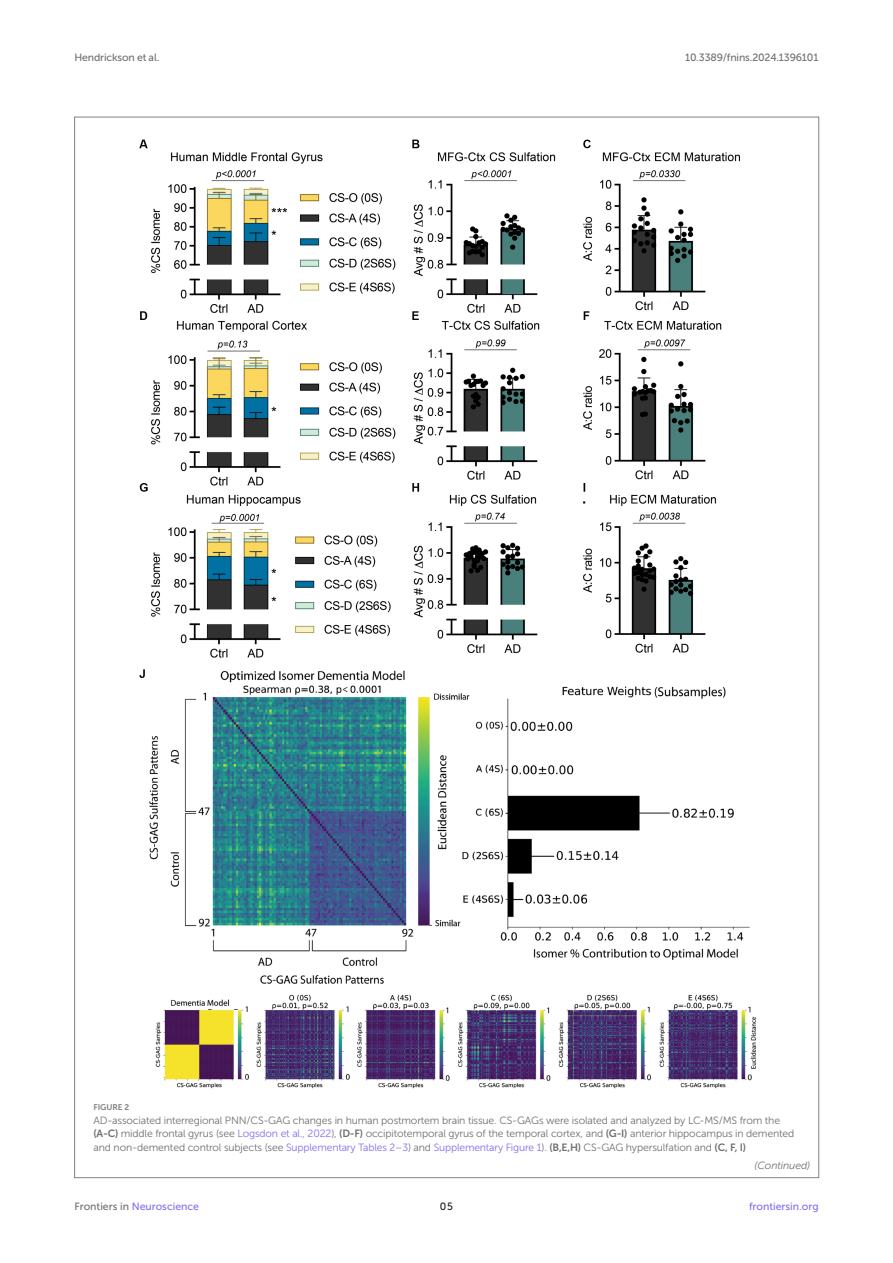
<style>
.page{position:relative;width:893px;height:1263px;background:#fff}
.page>*{position:absolute;margin:0;border:0;box-sizing:border-box;transform-origin:0 0}
.FIG_LEG{font:10.5px/13.5px "Museo Sans 300";letter-spacing:-.015em;color:#706f70}
.t1{font:10.5px "Museo Sans 500";letter-spacing:-.015em;color:#706f70}
.t2{font:10.5px "Museo Sans 500";color:#856df0}
.FIG_Continued{font:italic 10.5px "Museo Sans 300";letter-spacing:-.01em;color:#706f70}
.t3{font:10.5px "Museo Sans 500";color:#1b1c1b}
.FIG_HD{font:8.25px "Museo Sans 700";letter-spacing:-.01em;color:#7e7f7f}
.s1{font-family:"Museo Sans 700"}
.s2{color:#856df0}
.s3{color:#706f70}
</style>
<div class="page">
<img style="left:139px;top:139px;width:617px;height:950px">
<p class="t1" style="left:74px;top:51px;width:86px">Hendrickson et al.</p>
<p class="t1" style="left:685px;top:51px;width:135px">10.3389/fnins.2024.1396101</p>
<p class="FIG_HD" style="left:94px;top:1103px;width:37px">FIGURE 2</p>
<p class="FIG_LEG" style="left:94px;top:1113px;width:702px">AD-associated interregional PNN/CS-GAG changes in human postmortem brain tissue. CS-GAGs were isolated and analyzed by LC-MS/MS from the <span class="s1">(A-C)</span> middle frontal gyrus (see <span class="s2">Logsdon et al., 2022</span>), <span class="s1">(D-F)</span> occipitotemporal gyrus of the temporal cortex, and <span class="s1">(G-I)</span> anterior hippocampus in demented and non-demented control subjects (see <span class="s2">Supplementary Tables 2–3</span>) and <span class="s2">Supplementary Figure 1</span>). <span class="s1">(B,E,H)</span> CS-GAG hypersulfation and <span class="s1">(C, F, I)</span></p>
<p class="FIG_Continued" style="left:754px;top:1159px;width:57px">(Continued)</p>
<p class="t2" style="left:74px;top:1200px;width:126px"><span class="s3">Frontiers in</span> Neuroscience</p>
<p class="t3" style="left:440px;top:1200px;width:14px">05</p>
<p class="t2" style="left:749px;top:1200px;width:71px">frontiersin.org</p>
</div>
